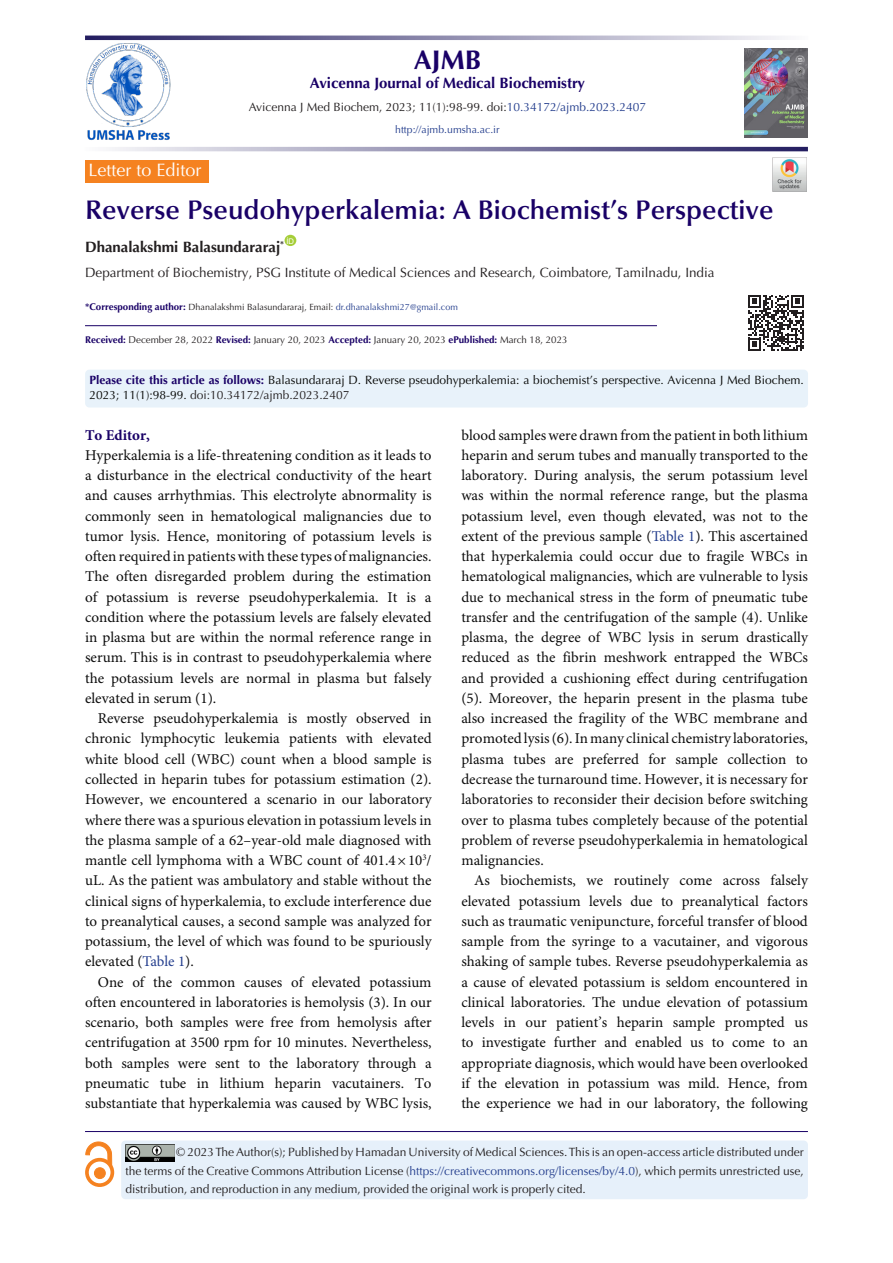
<style>
.page{position:relative;width:893px;height:1263px;background:#fff}
.page>*{position:absolute;margin:0;border:0;box-sizing:border-box;transform-origin:0 0}
.t1{font:600 27px "Optima LT Std";color:#190066}
.t2{font:700 27px "Optima LT Std";color:#190066}
.t3{font:18px "Optima LT Std";color:#fff}
.t4{font:15px/20.2px "Minion Pro";color:#0d0d0d;text-align:justify}
.t5{font:700 15px "Optima LT Std";color:#190066}
.t6{font:700 15px "Optima LT Std";color:#231f20}
.heading_1{font:700 15px "Minion Pro";color:#190066}
.t7{font:13.5px "Optima LT Std";color:#231f20}
.t8{font:12px/18px "Optima LT Std";color:#221e1f;text-align:justify}
.t9{font:12px/15px "Optima LT Std";color:#040503}
.t10{font:12px "Optima LT Std";color:#231f20}
.Body_Text{font:10.5px "Optima LT Std";color:#253f8e}
.t11{font:9.75px "Optima LT Std";color:#231f20}
.t12{font:9px "Optima LT Std";color:#231f20}
.t13{font:7.8px "Arial";color:#fff}
.s1{color:#253f8e}
.s2{font-weight:700;font-size:9.75px;color:#190066}
.s3{font-weight:700;color:#190066}
.s4{color:#231f20}
</style>
<div class="page">
<hr style="left:85px;top:1131px;width:723px;height:1px;background:#190066">
<div style="left:121px;top:1140px;width:687px;height:59px;background:#e6f0fa;border-radius:4px"></div>
<img style="left:125px;top:1145px;width:49px;height:17px">
<div style="left:285px;top:235px;width:11px;height:11px;background:#a6ce39;border-radius:50%"></div>
<div style="left:85px;top:160px;width:123px;height:22px;background:#f58220"></div>
<img style="left:773px;top:158px;width:34px;height:34px">
<div style="left:85px;top:370px;width:723px;height:37px;background:#e8f2fa;border-radius:4px"></div>
<svg style="left:112px;top:147px;width:696px;height:4px"></svg>
<svg style="left:85px;top:36px;width:697px;height:4px"></svg>
<svg style="left:748px;top:295px;width:56px;height:56px"></svg>
<div style="left:94px;top:1168px;width:11px;height:10px;background:#f58220;border-radius:50%"></div>
<div style="left:94px;top:1167px;width:11px;height:12px;border:1px solid #f58220;border-radius:50%"></div>
<div style="left:85px;top:1158px;width:29px;height:29px;border:4px solid #f58220;border-radius:50%"></div>
<svg style="left:86px;top:1142px;width:26px;height:24px"></svg>
<img style="left:86px;top:43px;width:85px;height:97px">
<img style="left:745px;top:48px;width:63px;height:90px">
<hr style="left:85px;top:325px;width:572px;height:1px;background:#190066">
<p class="t3" style="left:88px;top:160px;width:115px">Letter to Editor</p>
<p class="t2" style="left:414px;top:44px;width:69px">AJMB</p>
<p class="t5" style="left:310px;top:74px;width:277px">Avicenna Journal of Medical Biochemistry</p>
<p class="t10" style="left:249px;top:100px;width:399px">Avicenna J Med Biochem, 2023; 11(1):98-99. doi:<span class="s1">10.34172/ajmb.2023.2407</span></p>
<p class="Body_Text" style="left:395px;top:124px;width:106px">http://ajmb.umsha.ac.ir</p>
<p class="t1" style="left:85px;top:194px;width:690px">Reverse Pseudohyperkalemia: A Biochemist’s Perspective</p>
<p class="t6" style="left:85px;top:238px;width:200px">Dhanalakshmi Balasundararaj<sup>*</sup></p>
<p class="t13" style="left:286px;top:235px;width:9px">ID</p>
<p class="t7" style="left:85px;top:264px;width:631px">Department of Biochemistry, PSG Institute of Medical Sciences and Research, Coimbatore, Tamilnadu, India</p>
<p class="t12" style="left:85px;top:302px;width:374px"><span class="s2">*Corresponding author:</span> Dhanalakshmi Balasundararaj, Email: <span class="s1">dr.dhanalakshmi27@gmail.com</span></p>
<p class="t11" style="left:85px;top:334px;width:484px"><span class="s3">Received:</span> December 28, 2022 <span class="s3">Revised:</span> January 20, 2023 <span class="s3">Accepted:</span> January 20, 2023 <span class="s3">ePublished:</span> March 18, 2023</p>
<p class="t9" style="left:89px;top:373px;width:716px"><span class="s3">Please cite this article as follows:</span> Balasundararaj D. Reverse pseudohyperkalemia: a biochemist’s perspective. Avicenna J Med Biochem.<br>2023; 11(1):98-99. <span class="s4">doi:10.34172/ajmb.2023.2407</span></p>
<p class="t4" style="left:461px;top:425px;width:348px">blood samples were drawn from the patient in both lithium heparin and serum tubes and manually transported to the laboratory. During analysis, the serum potassium level was within the normal reference range, but the plasma potassium level, even though elevated, was not to the extent of the previous sample (<span class="s1">Table 1</span>). This ascertained that hyperkalemia could occur due to fragile WBCs in hematological malignancies, which are vulnerable to lysis due to mechanical stress in the form of pneumatic tube transfer and the centrifugation of the sample (4). Unlike plasma, the degree of WBC lysis in serum drastically reduced as the fibrin meshwork entrapped the WBCs and provided a cushioning effect during centrifugation (5). Moreover, the heparin present in the plasma tube also increased the fragility of the WBC membrane and promoted lysis (6). In many clinical chemistry laboratories, plasma tubes are preferred for sample collection to decrease the turnaround time. However, it is necessary for laboratories to reconsider their decision before switching over to plasma tubes completely because of the potential problem of reverse pseudohyperkalemia in hematological malignancies.</p>
<p class="t4" style="left:461px;top:871px;width:348px;text-indent:13px">As biochemists, we routinely come across falsely elevated potassium levels due to preanalytical factors such as traumatic venipuncture, forceful transfer of blood sample from the syringe to a vacutainer, and vigorous shaking of sample tubes. Reverse pseudohyperkalemia as a cause of elevated potassium is seldom encountered in clinical laboratories. The undue elevation of potassium levels in our patient’s heparin sample prompted us to investigate further and enabled us to come to an appropriate diagnosis, which would have been overlooked if the elevation in potassium was mild. Hence, from the experience we had in our laboratory, the following</p>
<p class="t8" style="left:125px;top:1143px;width:680px;text-indent:51px"><span class="s4">© 2023 The Author(s); Published by Hamadan University of Medical Sciences.</span> This is an open-access article distributed under the terms of the Creative Commons Attribution License (<span class="s1">https://creativecommons.org/licenses/by/4.0</span>), which permits unrestricted use, distribution, and reproduction in any medium, provided the original work is properly cited.</p>
<p class="heading_1" style="left:85px;top:424px;width:66px">To Editor,</p>
<p class="t4" style="left:85px;top:446px;width:348px">Hyperkalemia is a life-threatening condition as it leads to a disturbance in the electrical conductivity of the heart and causes arrhythmias. This electrolyte abnormality is commonly seen in hematological malignancies due to tumor lysis. Hence, monitoring of potassium levels is often required in patients with these types of malignancies.<br>The often disregarded problem during the estimation of potassium is reverse pseudohyperkalemia. It is a condition where the potassium levels are falsely elevated in plasma but are within the normal reference range in serum. This is in contrast to pseudohyperkalemia where the potassium levels are normal in plasma but falsely elevated in serum (1).</p>
<p class="t4" style="left:85px;top:709px;width:348px;text-indent:13px">Reverse pseudohyperkalemia is mostly observed in chronic lymphocytic leukemia patients with elevated white blood cell (WBC) count when a blood sample is collected in heparin tubes for potassium estimation (2).<br>However, we encountered a scenario in our laboratory where there was a spurious elevation in potassium levels in the plasma sample of a 62–year-old male diagnosed with mantle cell lymphoma with a WBC count of 401.4×10<sup>3</sup>/ uL. As the patient was ambulatory and stable without the clinical signs of hyperkalemia, to exclude interference due to preanalytical causes, a second sample was analyzed for potassium, the level of which was found to be spuriously elevated (<span class="s1">Table 1</span>).</p>
<p class="t4" style="left:85px;top:972px;width:348px;text-indent:13px">One of the common causes of elevated potassium often encountered in laboratories is hemolysis (3). In our scenario, both samples were free from hemolysis after centrifugation at 3500 rpm for 10 minutes. Nevertheless, both samples were sent to the laboratory through a pneumatic tube in lithium heparin vacutainers. To substantiate that hyperkalemia was caused by WBC lysis,</p>
</div>
